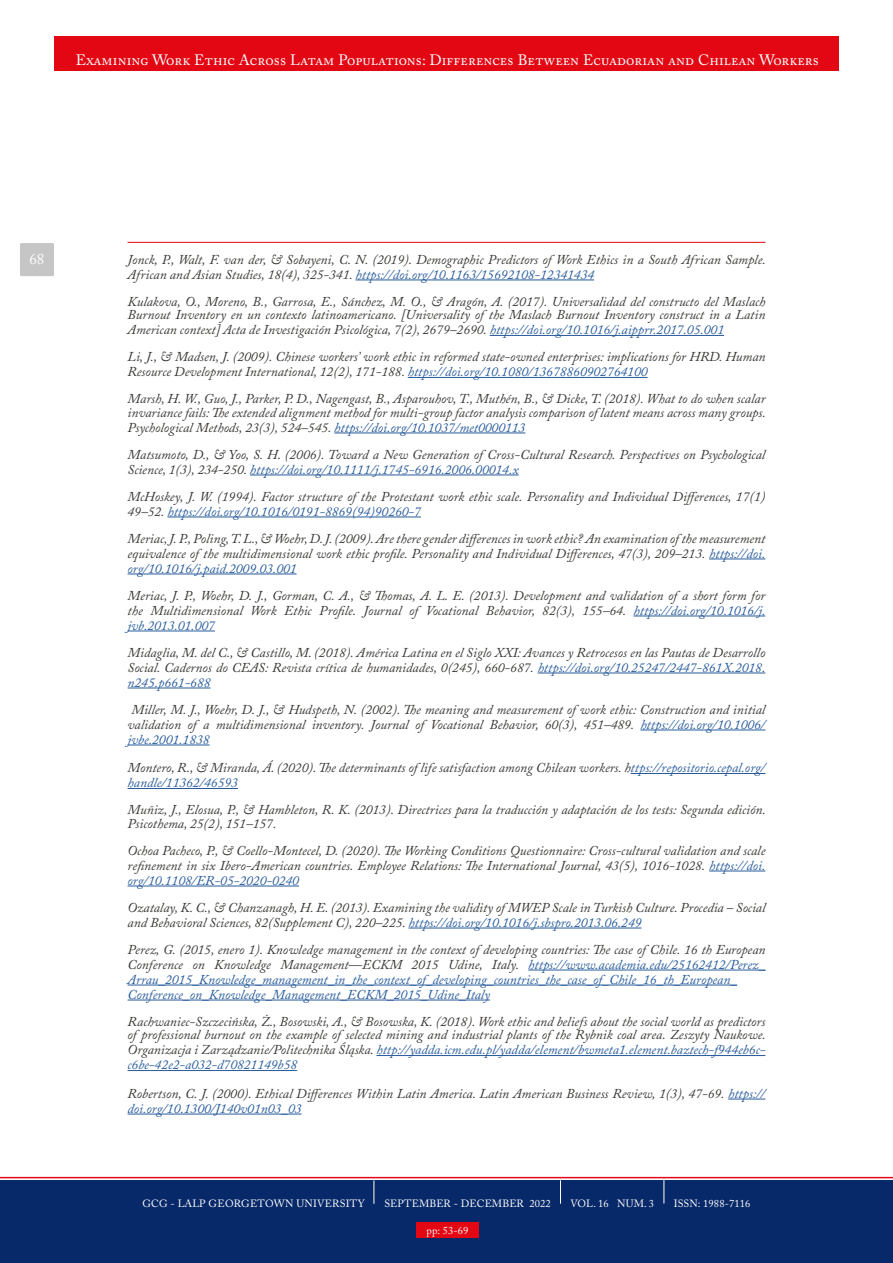
<style>
.page{position:relative;width:893px;height:1263px;background:#fff}
.page>*{position:absolute;margin:0;border:0;box-sizing:border-box;transform-origin:0 0}
.t1{font:15px "Adobe Caslon Pro";letter-spacing:.005em;color:#fff}
.t2{font:italic 13.5px/15px "Adobe Caslon Pro";color:#3a3835}
.t3{font:italic 13.5px/15px "Adobe Caslon Pro";color:#275b9b}
.t4{font:10.5px "Adobe Caslon Pro";letter-spacing:.01em;color:#fff}
.s1{color:#275b9b}
.s2{color:#3a3835}
</style>
<div class="page">
<div style="left:54px;top:37px;width:785px;height:34px;background:#e30613"></div>
<div style="left:0;top:1180px;width:893px;height:83px;background:#082969"></div>
<div style="left:20px;top:243px;width:34px;height:33px;background:#c6c6c6;border-radius:2px"></div>
<hr style="left:128px;top:242px;width:637px;height:1px;background:#e30613">
<svg style="left:0;top:1177px;width:893px;height:27px"></svg>
<hr style="left:356px;top:280px;width:238px;height:1px;background:#275b9b">
<hr style="left:490px;top:335px;width:234px;height:1px;background:#275b9b">
<hr style="left:408px;top:377px;width:239px;height:1px;background:#275b9b">
<hr style="left:334px;top:433px;width:191px;height:1px;background:#275b9b">
<hr style="left:250px;top:475px;width:269px;height:1px;background:#275b9b">
<hr style="left:167px;top:517px;width:254px;height:1px;background:#275b9b">
<hr style="left:709px;top:559px;width:56px;height:1px;background:#275b9b">
<hr style="left:128px;top:574px;width:169px;height:1px;background:#275b9b">
<hr style="left:633px;top:616px;width:132px;height:1px;background:#275b9b">
<hr style="left:128px;top:631px;width:87px;height:1px;background:#275b9b">
<hr style="left:538px;top:673px;width:227px;height:1px;background:#275b9b">
<hr style="left:128px;top:688px;width:83px;height:1px;background:#275b9b">
<hr style="left:640px;top:730px;width:125px;height:1px;background:#275b9b">
<hr style="left:128px;top:745px;width:82px;height:1px;background:#275b9b">
<hr style="left:631px;top:773px;width:134px;height:1px;background:#275b9b">
<hr style="left:128px;top:788px;width:110px;height:1px;background:#275b9b">
<hr style="left:709px;top:871px;width:56px;height:1px;background:#275b9b">
<hr style="left:128px;top:886px;width:171px;height:1px;background:#275b9b">
<hr style="left:409px;top:928px;width:232px;height:1px;background:#275b9b">
<hr style="left:528px;top:970px;width:237px;height:1px;background:#275b9b">
<hr style="left:128px;top:985px;width:609px;height:1px;background:#275b9b">
<hr style="left:128px;top:1000px;width:362px;height:1px;background:#275b9b">
<hr style="left:376px;top:1055px;width:389px;height:1px;background:#275b9b">
<hr style="left:128px;top:1070px;width:169px;height:1px;background:#275b9b">
<hr style="left:728px;top:1099px;width:37px;height:1px;background:#275b9b">
<hr style="left:128px;top:1114px;width:174px;height:1px;background:#275b9b">
<div style="left:416px;top:1222px;width:63px;height:15px;background:#e30613"></div>
<p class="t1" style="left:76px;top:51px;width:745px">Examining Work Ethic Across Latam Populations: Differences Between Ecuadorian and Chilean Workers</p>
<p class="t1" style="left:29px;top:250px;width:16px">68</p>
<p class="t2" style="left:128px;top:251px;width:640px">Jonck, P., Walt, F. van der, &amp; Sobayeni, C. N. (2019). Demographic Predictors of Work Ethics in a South African Sample.<br>African and Asian Studies, 18(4), 325-341. <span class="s1">https://doi.org/10.1163/15692108-12341434</span></p>
<p class="t2" style="left:128px;top:294px;width:639px;line-height:13.5px">Kulakova, O., Moreno, B., Garrosa, E., Sánchez, M. O., &amp; Aragón, A. (2017). Universalidad del constructo del Maslach<br>Burnout Inventory en un contexto latinoamericano. [Universality of the Maslach Burnout Inventory construct in a Latin</p>
<p class="t2" style="left:128px;top:316px;width:639px;line-height:27px">American context] Acta de Investigación Psicológica, 7(2), 2679–2690. <span class="s1">https://doi.org/10.1016/j.aipprr.2017.05.001<br></span>Li, J., &amp; Madsen, J. (2009). Chinese workers’ work ethic in reformed state-owned enterprises: implications for HRD. Human</p>
<p class="t2" style="left:128px;top:358px;width:639px;line-height:27px">Resource Development International, 12(2), 171-188. <span class="s1">https://doi.org/10.1080/13678860902764100<br></span>Marsh, H. W., Guo, J., Parker, P. D., Nagengast, B., Asparouhov, T., Muthén, B., &amp; Dicke, T. (2018). What to do when scalar</p>
<p class="t2" style="left:128px;top:404px;width:640px">invariance fails: The extended alignment method for multi-group factor analysis comparison of latent means across many groups.<br>Psychological Methods, 23(3), 524–545. <span class="s1">https://doi.org/10.1037/met0000113</span></p>
<p class="t2" style="left:128px;top:446px;width:639px">Matsumoto, D., &amp; Yoo, S. H. (2006). Toward a New Generation of Cross-Cultural Research. Perspectives on Psychological<br>Science, 1(3), 234-250. <span class="s1">https://doi.org/10.1111/j.1745-6916.2006.00014.x</span></p>
<p class="t2" style="left:128px;top:488px;width:639px">McHoskey, J. W. (1994). Factor structure of the Protestant work ethic scale. Personality and Individual Differences, 17(1)<br>49–52. <span class="s1">https://doi.org/10.1016/0191-8869(94)90260-7</span></p>
<p class="t2" style="left:128px;top:530px;width:639px;text-align:justify">Meriac, J. P., Poling, T. L., &amp; Woehr, D. J. (2009). Are there gender differences in work ethic? An examination of the measurement equivalence of the multidimensional work ethic profile. Personality and Individual Differences, 47(3), 209–213. <span class="s1">https://doi. org/10.1016/j.paid.2009.03.001</span></p>
<p class="t2" style="left:128px;top:587px;width:639px;text-align:justify">Meriac, J. P., Woehr, D. J., Gorman, C. A., &amp; Thomas, A. L. E. (2013). Development and validation of a short form for the Multidimensional Work Ethic Profile. Journal of Vocational Behavior, 82(3), 155–64. <span class="s1">https://doi.org/10.1016/j. jvb.2013.01.007</span></p>
<p class="t2" style="left:128px;top:644px;width:639px;text-align:justify">Midaglia, M. del C., &amp; Castillo, M. (2018). América Latina en el Siglo XXI: Avances y Retrocesos en las Pautas de Desarrollo Social. Cadernos do CEAS: Revista crítica de humanidades, 0(245), 660-687. <span class="s1">https://doi.org/10.25247/2447-861X.2018. n245.p661-688</span></p>
<p class="t2" style="left:128px;top:701px;width:639px;text-align:justify">Miller, M. J., Woehr, D. J., &amp; Hudspeth, N. (2002). The meaning and measurement of work ethic: Construction and initial validation of a multidimensional inventory. Journal of Vocational Behavior, 60(3), 451–489. <span class="s1">https://doi.org/10.1006/ jvbe.2001.1838</span></p>
<p class="t2" style="left:128px;top:760px;width:639px">Montero, R., &amp; Miranda, Á. (2020). The determinants of life satisfaction among Chilean workers. h<span class="s1">ttps://repositorio.cepal.org/ handle/11362/46593</span></p>
<p class="t2" style="left:128px;top:803px;width:640px;line-height:13.5px">Muñiz, J., Elosua, P., &amp; Hambleton, R. K. (2013). Directrices para la traducción y adaptación de los tests: Segunda edición.<br>Psicothema, 25(2), 151–157.</p>
<p class="t2" style="left:128px;top:842px;width:639px;text-align:justify">Ochoa Pacheco, P., &amp; Coello-Montecel, D. (2020). The Working Conditions Questionnaire: Cross-cultural validation and scale refinement in six Ibero-American countries. Employee Relations: The International Journal, 43(5), 1016-1028. <span class="s1">https://doi. org/10.1108/ER-05-2020-0240</span></p>
<p class="t2" style="left:128px;top:899px;width:639px">Ozatalay, K. C., &amp; Chanzanagh, H. E. (2013). Examining the validity of MWEP Scale in Turkish Culture. Procedia – Social and Behavioral Sciences, 82(Supplement C), 220–225. <span class="s1">https://doi.org/10.1016/j.sbspro.2013.06.249</span></p>
<p class="t3" style="left:128px;top:941px;width:639px"><span class="s2">Perez, G. (2015, enero 1). Knowledge management in the context of developing countries: The case of Chile. 16 th European Conference on Knowledge Management—ECKM 2015 Udine, Italy.</span> https://www.academia.edu/25162412/Perez_ Arrau_2015_Knowledge_management_in_the_context_of_developing_countries_the_case_of_Chile_16_th_European_ Conference_on_Knowledge_Management_ECKM_2015_Udine_Italy</p>
<p class="t2" style="left:128px;top:1014px;width:640px;line-height:13.5px">Rachwaniec-Szczecińska, Ż., Bosowski, A., &amp; Bosowska, K. (2018). Work ethic and beliefs about the social world as predictors of professional burnout on the example of selected mining and industrial plants of the Rybnik coal area. Zeszyty Naukowe.</p>
<p class="t3" style="left:128px;top:1042px;width:639px"><span class="s2">Organizacja i Zarządzanie/Politechnika Śląska.</span> http://yadda.icm.edu.pl/yadda/element/bwmeta1.element.baztech-f944eb6c&shy;c6be-42e2-a032-d70821149b58</p>
<p class="t2" style="left:128px;top:1085px;width:639px">Robertson, C. J. (2000). Ethical Differences Within Latin America. Latin American Business Review, 1(3), 47-69. <span class="s1">https:// doi.org/10.1300/J140v01n03_03</span></p>
<p class="t4" style="left:143px;top:1197px;width:224px">GCG - LALP GEORGETOWN UNIVERSITY</p>
<p class="t4" style="left:384px;top:1197px;width:168px">SEPTEMBER - DECEMBER 2022</p>
<p class="t4" style="left:570px;top:1197px;width:85px">VOL. 16 NUM. 3</p>
<p class="t4" style="left:674px;top:1197px;width:78px">ISSN: 1988-7116</p>
<p class="t4" style="left:426px;top:1224px;width:43px">pp: 53-69</p>
</div>
